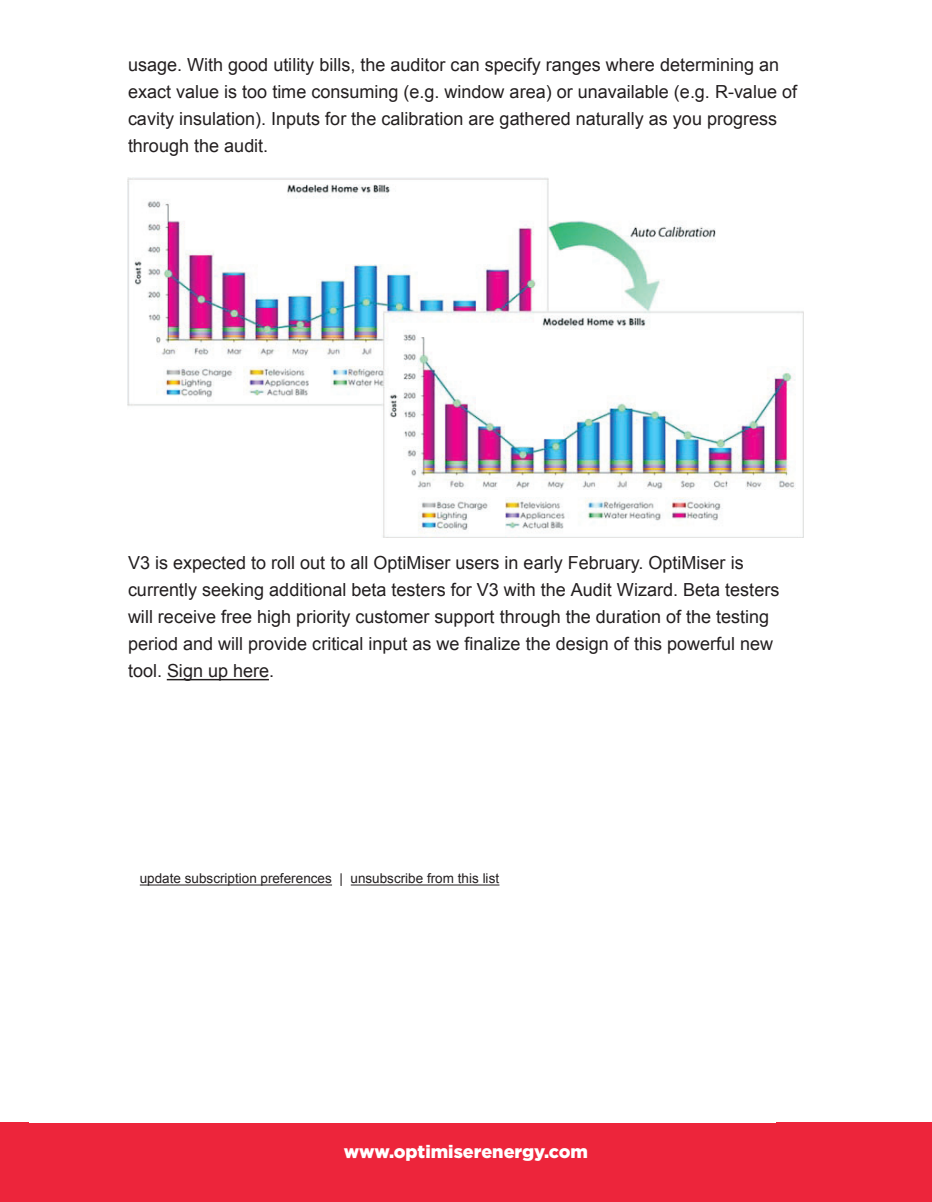
<style>
.page{position:relative;width:932px;height:1202px;background:#fff}
.page>*{position:absolute;margin:0;border:0;box-sizing:border-box;transform-origin:0 0}
.t1{font:18px/27px "Arial";color:#231f20}
.t2{font:900 18px "Gotham";color:#fff}
.t3{font:13.5px "Arial";color:#231f20}
</style>
<div class="page">
<div style="left:0;top:1122px;width:932px;height:80px;background:#ed253b"></div>
<hr style="left:167px;top:679px;width:102px;height:1px;background:#231f20">
<hr style="left:140px;top:884px;width:192px;height:1px;background:#231f20">
<hr style="left:351px;top:884px;width:148px;height:1px;background:#231f20">
<img style="left:128px;top:177px;width:676px;height:361px">
<p class="t1" style="left:128px;top:51px;width:670px">usage. With good utility bills, the auditor can specify ranges where determining an exact value is too time consuming (e.g. window area) or unavailable (e.g. R-value of cavity insulation). Inputs for the calibration are gathered naturally as you progress through the audit.</p>
<p class="t1" style="left:128px;top:549px;width:653px">V3 is expected to roll out to all OptiMiser users in early February. OptiMiser is currently seeking additional beta testers for V3 with the Audit Wizard. Beta testers will receive free high priority customer support through the duration of the testing period and will provide critical input as we finalize the design of this powerful new tool. Sign up here.</p>
<p class="t3" style="left:140px;top:869px;width:361px">update subscription preferences | unsubscribe from this list</p>
<p class="t2" style="left:344px;top:1139px;width:246px">www.optimiserenergy.com</p>
</div>
